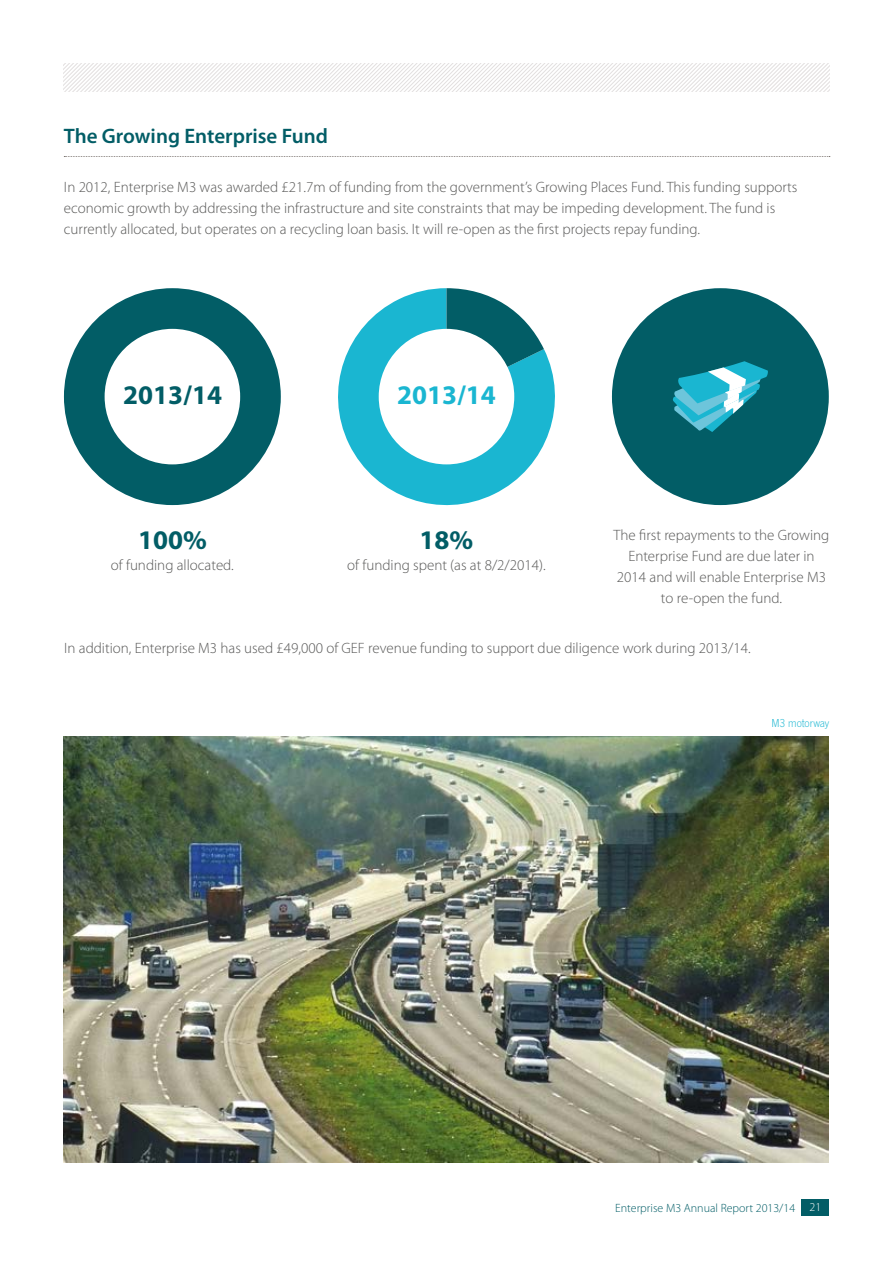
<style>
.page{position:relative;width:893px;height:1263px;background:#fff}
.page>*{position:absolute;margin:0;border:0;box-sizing:border-box;transform-origin:0 0}
.t1{font:700 27px "Myriad Pro";color:#025d66}
.t2{font:700 27px "Myriad Pro";color:#1ab6d1}
.t3{font:600 21px "Myriad Pro";color:#025d66}
.t4{font:300 15px/21px "Myriad Pro";color:#575756}
.t5{font:300 12px "Myriad Pro";color:#025d66}
.t6{font:300 12px "News Gothic T";letter-spacing:-.005em;color:#1ab6d1}
.s1{color:#fff}
</style>
<div class="page">
<div style="left:802px;top:1199px;width:27px;height:16px;background:#025d66"></div>
<svg style="left:64px;top:64px;width:765px;height:27px"></svg>
<svg style="left:64px;top:156px;width:766px;height:1px"></svg>
<svg style="left:338px;top:288px;width:217px;height:218px;fill:#1ab6d1"></svg>
<svg style="left:446px;top:288px;width:98px;height:109px"></svg>
<div style="left:379px;top:329px;width:135px;height:135px;background:#fff;border-radius:50%"></div>
<div style="left:64px;top:288px;width:217px;height:217px;background:#025d66;border-radius:50%"></div>
<div style="left:612px;top:288px;width:217px;height:217px;background:#025d66;border-radius:50%"></div>
<div style="left:105px;top:329px;width:135px;height:135px;background:#fff;border-radius:50%"></div>
<svg style="left:673px;top:361px;width:95px;height:71px"></svg>
<img style="left:63px;top:737px;width:766px;height:425px">
<h2 class="t3" style="left:64px;top:123px;width:266px">The Growing Enterprise Fund</h2>
<p class="t4" style="left:64px;top:176px;width:735px">In 2012, Enterprise M3 was awarded £21.7m of funding from the government’s Growing Places Fund. This funding supports economic growth by addressing the infrastructure and site constraints that may be impeding development. The fund is currently allocated, but operates on a recycling loan basis. It will re-open as the first projects repay funding.</p>
<h1 class="t1" style="left:123px;top:378px;width:100px">2013/14</h1>
<h1 class="t1" style="left:138px;top:523px;width:70px">100%</h1>
<p class="t4" style="left:111px;top:555px;width:124px">of funding allocated.</p>
<h1 class="t2" style="left:397px;top:378px;width:100px">2013/14</h1>
<h1 class="t1" style="left:420px;top:523px;width:55px">18%</h1>
<p class="t4" style="left:347px;top:555px;width:200px">of funding spent (as at 8/2/2014).</p>
<p class="t4" style="left:614px;top:525px;width:217px;text-align:center">The first repayments to the Growing<br>Enterprise Fund are due later in<br>2014 and will enable Enterprise M3 to re-open the fund.</p>
<p class="t4" style="left:64px;top:638px;width:688px">In addition, Enterprise M3 has used £49,000 of GEF revenue funding to support due diligence work during 2013/14.</p>
<p class="t6" style="left:771px;top:715px;width:59px">M3 motorway</p>
<p class="t5" style="left:615px;top:1200px;width:208px">Enterprise M3 Annual Report 2013/14 <span class="s1">21</span></p>
</div>
